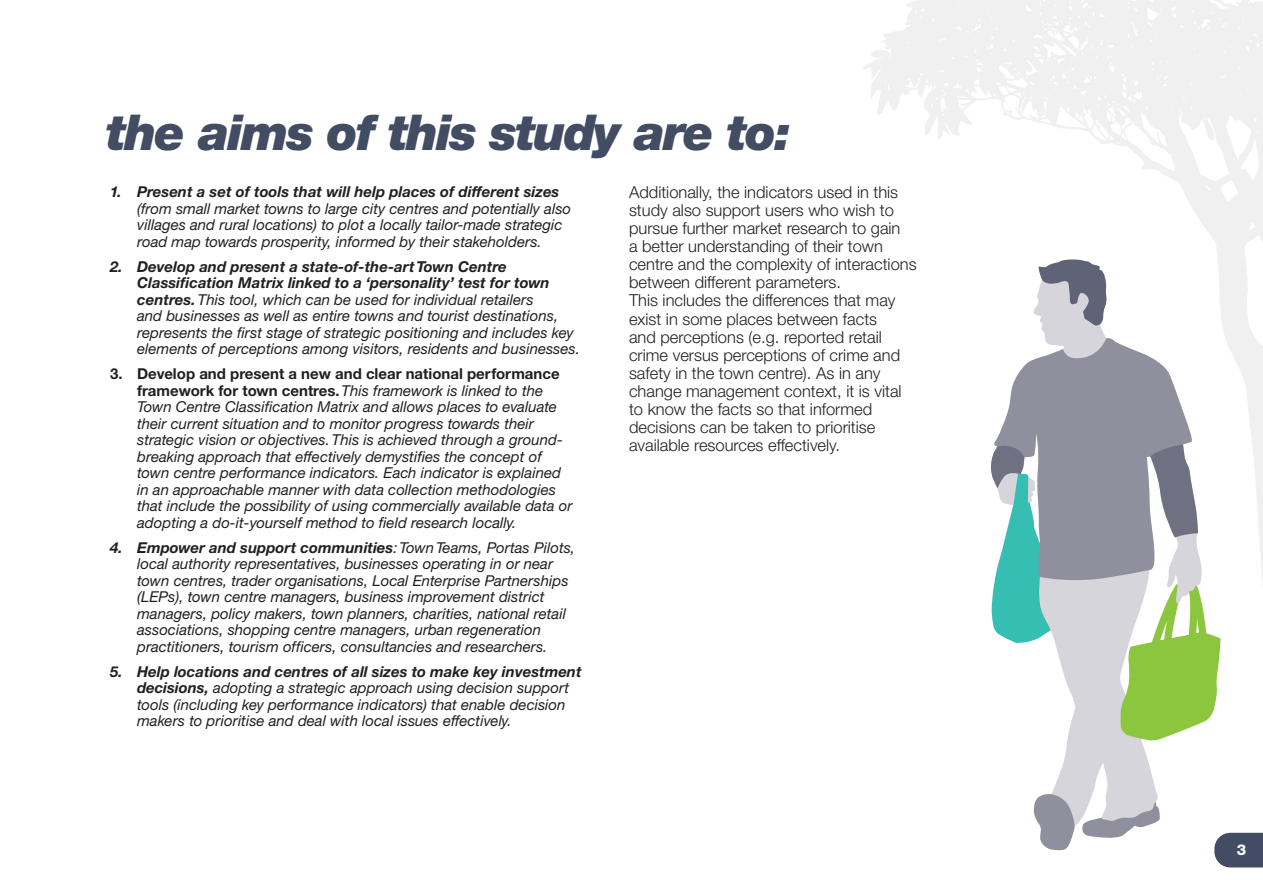
<style>
.page{position:relative;width:1263px;height:893px;background:#fff}
.page>*{position:absolute;margin:0;border:0;box-sizing:border-box;transform-origin:0 0}
.t1{font:italic 900 49.5px "Helvetica Neue CE";letter-spacing:-.04em;color:#424c63}
.t2{font:300 16.5px/18px "Helvetica Neue CE";color:#231f20}
.t3{font:italic 15px/16.5px "Helvetica Neue CE";color:#231f20}
.t4{font:italic 700 15px "Helvetica Neue CE";color:#231f20}
.t5{font:800 15px "Helvetica Neue CE";color:#fff}
.s1{font-weight:700}
.s2{font-weight:700;font-style:normal}
</style>
<div class="page">
<svg style="left:863px;top:0;width:400px;height:146px;fill:#f0f0f1"></svg>
<svg style="left:1033px;top:307px;width:125px;height:519px;fill:#d6d5db"></svg>
<svg style="left:994px;top:338px;width:125px;height:245px;background:#a1a0ad"></svg>
<svg style="left:1036px;top:259px;width:71px;height:67px;background:#a2a3af"></svg>
<svg style="left:1033px;top:794px;width:42px;height:57px"></svg>
<svg style="left:1081px;top:802px;width:79px;height:36px"></svg>
<svg style="left:991px;top:445px;width:68px;height:198px"></svg>
<svg style="left:1119px;top:124px;width:144px;height:618px"></svg>
<svg style="left:1214px;top:833px;width:49px;height:34px;background:#4f586d"></svg>
<h1 class="t1" style="left:106px;top:102px;width:686px">the aims of this study are to:</h1>
<p class="t2" style="left:629px;top:184px;width:289px">Additionally, the indicators used in this study also support users who wish to pursue further market research to gain<br>a better understanding of their town centre and the complexity of interactions between different parameters.<br>This includes the differences that may exist in some places between facts<br>and perceptions (e.g. reported retail crime versus perceptions of crime and safety in the town centre). As in any change management context, it is vital to know the facts so that informed decisions can be taken to prioritise available resources effectively.</p>
<p class="t4" style="left:110px;top:183px;width:451px">1. Present a set of tools that will help places of different sizes</p>
<p class="t3" style="left:137px;top:200px;width:435px">(from small market towns to large city centres and potentially also villages and rural locations) to plot a locally tailor-made strategic road map towards prosperity, informed by their stakeholders.</p>
<p class="t3" style="left:137px;top:258px;width:444px;text-indent:-27px"><span class="s1">2. Develop and present a state-of-the-art Town Centre Classification Matrix linked to a ‘personality’ test for town centres.</span> This tool, which can be used for individual retailers<br>and businesses as well as entire towns and tourist destinations, represents the first stage of strategic positioning and includes key elements of perceptions among visitors, residents and businesses.</p>
<p class="t3" style="left:137px;top:366px;width:437px;text-indent:-27px"><span class="s2">3. Develop and present a new and clear national performance framework for town centres.</span> This framework is linked to the Town Centre Classification Matrix and allows places to evaluate their current situation and to monitor progress towards their strategic vision or objectives. This is achieved through a ground&shy;breaking approach that effectively demystifies the concept of town centre performance indicators. Each indicator is explained in an approachable manner with data collection methodologies that include the possibility of using commercially available data or adopting a do-it-yourself method to field research locally.</p>
<p class="t3" style="left:137px;top:539px;width:439px;text-indent:-27px"><span class="s1">4. Empower and support communities</span>: Town Teams, Portas Pilots, local authority representatives, businesses operating in or near town centres, trader organisations, Local Enterprise Partnerships (LEPs), town centre managers, business improvement district managers, policy makers, town planners, charities, national retail associations, shopping centre managers, urban regeneration practitioners, tourism officers, consultancies and researchers.</p>
<p class="t3" style="left:137px;top:663px;width:446px;text-indent:-27px"><span class="s1">5. Help locations and centres of all sizes to make key investment decisions,</span> adopting a strategic approach using decision support tools (including key performance indicators) that enable decision makers to prioritise and deal with local issues effectively.</p>
<p class="t5" style="left:1237px;top:841px;width:11px">3</p>
</div>
